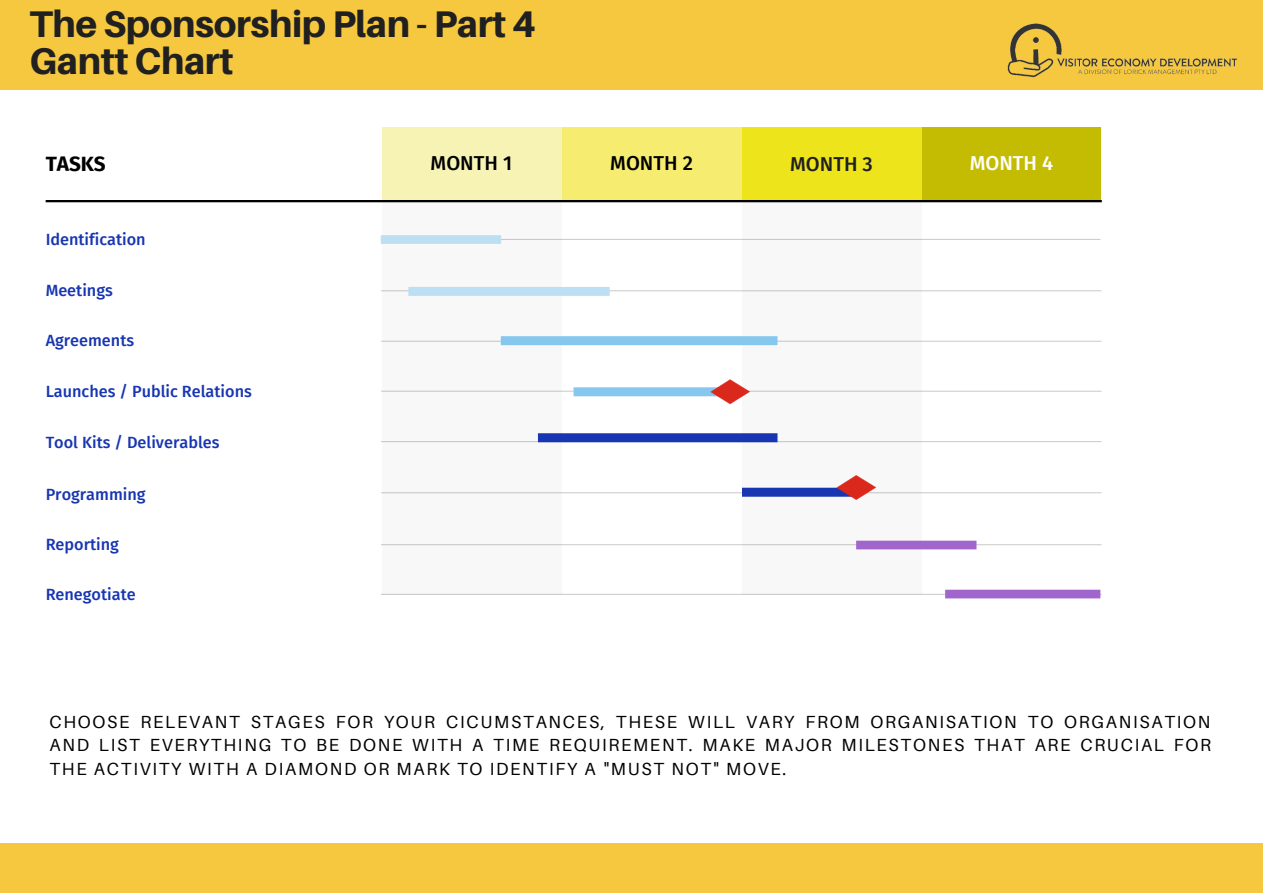
<style>
.page{position:relative;width:1263px;height:894px;background:#fff}
.page>*{position:absolute;margin:0;border:0;box-sizing:border-box;transform-origin:0 0}
.t1{font:800 37.05px/37px "Aileron";letter-spacing:-.01em;color:#202020}
.t2{font:700 20.7px "Fira Sans";color:#000}
.t3{font:500 20.1px "Fira Sans";color:#000}
.t4{font:500 20.1px "Fira Sans";color:#202020}
.t5{font:500 20.1px "Fira Sans";color:#fff}
.t6{font:17.55px/23.5px "Aileron";letter-spacing:.1em;color:#000;text-align:justify}
.t7{font:500 16.2px "Fira Sans";color:#1836b2}
</style>
<div class="page">
<div style="left:0;top:0;width:1263px;height:89px;background:#f6c83f"></div>
<div style="left:0;top:843px;width:1263px;height:49px;background:#f6c83f"></div>
<img style="left:1007px;top:23px;width:230px;height:55px">
<hr style="left:381px;top:340px;width:720px;height:2px;background:#000">
<hr style="left:381px;top:290px;width:720px;height:1px;background:#000">
<hr style="left:381px;top:239px;width:719px;height:1px;background:#000">
<hr style="left:381px;top:390px;width:720px;height:1px;background:#000">
<hr style="left:381px;top:544px;width:720px;height:1px;background:#000">
<hr style="left:381px;top:593px;width:720px;height:1px;background:#000">
<div style="left:382px;top:140px;width:180px;height:454px;background:#f8f8f8"></div>
<hr style="left:381px;top:441px;width:720px;height:1px;background:#000">
<div style="left:742px;top:140px;width:180px;height:454px;background:#f8f8f8"></div>
<div style="left:562px;top:128px;width:180px;height:73px;background:#f6ed70"></div>
<div style="left:382px;top:128px;width:180px;height:73px;background:#f6f3b4"></div>
<div style="left:921px;top:128px;width:180px;height:73px;background:#c4bc02"></div>
<div style="left:742px;top:128px;width:179px;height:73px;background:#ede41c"></div>
<hr style="left:381px;top:492px;width:720px;height:1px;background:#000">
<div style="left:381px;top:235px;width:120px;height:9px;background:#bddff4"></div>
<hr style="left:46px;top:200px;width:1056px;height:2px;background:#000">
<div style="left:408px;top:287px;width:202px;height:9px;background:#bddff4"></div>
<div style="left:501px;top:336px;width:276px;height:9px;background:#86c7ed"></div>
<div style="left:573px;top:387px;width:169px;height:9px;background:#86c7ed"></div>
<div style="left:538px;top:433px;width:239px;height:9px;background:#1836b2"></div>
<div style="left:742px;top:487px;width:114px;height:9px;background:#1836b2"></div>
<div style="left:856px;top:540px;width:120px;height:9px;background:#a066cb"></div>
<div style="left:945px;top:589px;width:155px;height:9px;background:#a066cb"></div>
<svg style="left:710px;top:379px;width:40px;height:25px"></svg>
<svg style="left:837px;top:475px;width:39px;height:24px"></svg>
<h1 class="t1" style="left:29px;top:5px;width:508px">The Sponsorship Plan - Part 4<br>Gantt Chart</h1>
<p class="t2" style="left:46px;top:151px;width:62px">TASKS</p>
<p class="t3" style="left:431px;top:151px;width:83px">MONTH 1</p>
<p class="t7" style="left:46px;top:230px;width:102px">Identification</p>
<p class="t7" style="left:46px;top:280px;width:69px">Meetings</p>
<p class="t7" style="left:46px;top:331px;width:90px">Agreements</p>
<p class="t7" style="left:46px;top:382px;width:208px">Launches / Public Relations</p>
<p class="t7" style="left:46px;top:432px;width:175px">Tool Kits / Deliverables</p>
<p class="t7" style="left:46px;top:484px;width:101px">Programming</p>
<p class="t7" style="left:46px;top:534px;width:75px">Reporting</p>
<p class="t7" style="left:46px;top:585px;width:92px">Renegotiate</p>
<p class="t3" style="left:610px;top:151px;width:84px">MONTH 2</p>
<p class="t4" style="left:790px;top:152px;width:84px">MONTH 3</p>
<p class="t5" style="left:970px;top:151px;width:85px">MONTH 4</p>
<p class="t6" style="left:49px;top:709px;width:1163px">CHOOSE RELEVANT STAGES FOR YOUR CICUMSTANCES, THESE WILL VARY FROM ORGANISATION TO ORGANISATION AND LIST EVERYTHING TO BE DONE WITH A TIME REQUIREMENT. MAKE MAJOR MILESTONES THAT ARE CRUCIAL FOR THE ACTIVITY WITH A DIAMOND OR MARK TO IDENTIFY A "MUST NOT" MOVE.</p>
</div>
